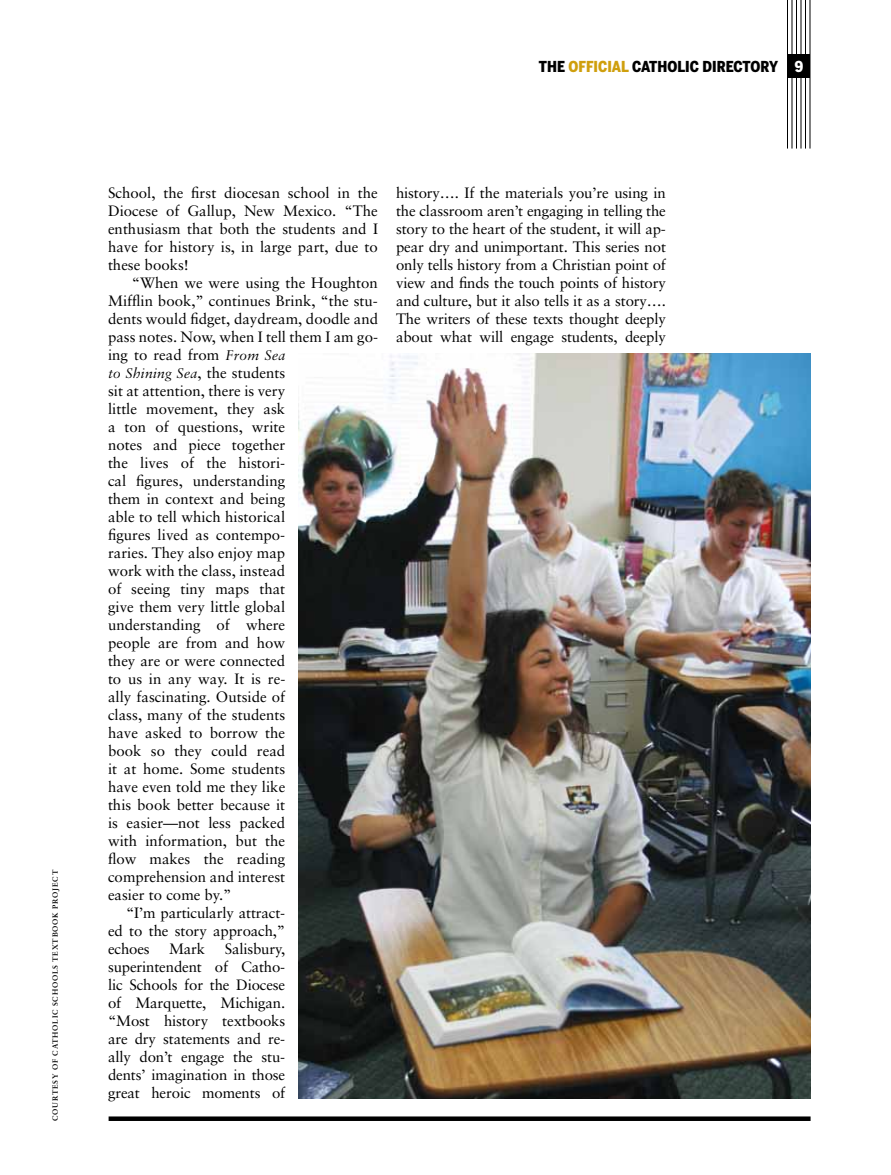
<style>
.page{position:relative;width:891px;height:1175px;background:#fff}
.page>*{position:absolute;margin:0;border:0;box-sizing:border-box;transform-origin:0 0}
.t1{font:15px/18px "Sabon";letter-spacing:-.005em;color:#000;text-align:justify}
.t2{font:900 15px "Benton Sans Cond";color:#000}
.t3{font:italic 15px "M Sabon";color:#000}
.t4{font:700 7.5px "Sabon";letter-spacing:.1em;color:#000}
.s1{color:#cf9f0d}
.s2{color:#fff}
.s3{font-family:"M Sabon";font-style:italic}
.s4{font-family:"Sabon";font-style:normal}
</style>
<div class="page">
<hr style="left:787px;top:0;width:1px;height:148px;background:#000">
<hr style="left:792px;top:0;width:1px;height:148px;background:#000">
<hr style="left:796px;top:0;width:1px;height:148px;background:#000">
<hr style="left:801px;top:0;width:1px;height:148px;background:#000">
<hr style="left:805px;top:0;width:1px;height:148px;background:#000">
<hr style="left:810px;top:0;width:1px;height:148px;background:#000">
<div style="left:787px;top:54px;width:23px;height:24px;background:#000"></div>
<svg style="left:109px;top:1116px;width:702px;height:4px;background:#1e1e1e"></svg>
<img style="left:299px;top:353px;width:512px;height:745px">
<p class="t4" style="left:51px;top:1120px;width:252px;rotate:-90deg">Courtesy of Catholic Schools Textbook Project</p>
<p class="t2" style="left:539px;top:57px;width:266px">THE <span class="s1">OFFICIAL</span> CATHOLIC DIRECTORY <span class="s2">9</span></p>
<p class="t1" style="left:108px;top:184px;width:271px">School, the first diocesan school in the Diocese of Gallup, New Mexico. “The enthusiasm that both the students and I have for history is, in large part, due to these books!</p>
<p class="t1" style="left:108px;top:274px;width:272px;text-indent:24px">“When we were using the Houghton Mifflin book,” continues Brink, “the stu&shy;dents would fidget, daydream, doodle and pass notes. Now, when I tell them I am go&shy;ing to read from <span class="s3">From Sea</span></p>
<p class="t3" style="left:108px;top:365px;width:179px">to Shining Sea<span class="s4">, the students</span></p>
<p class="t1" style="left:108px;top:382px;width:179px">sit at attention, there is very little movement, they ask a ton of questions, write notes and piece together the lives of the histori&shy;cal figures, understanding them in context and being able to tell which historical figures lived as contempo&shy;raries. They also enjoy map work with the class, instead of seeing tiny maps that give them very little global understanding of where people are from and how they are or were connected to us in any way. It is re&shy;ally fascinating. Outside of class, many of the students have asked to borrow the book so they could read it at home. Some students have even told me they like this book better because it is easier—not less packed with information, but the flow makes the reading comprehension and interest easier to come by.”</p>
<p class="t1" style="left:108px;top:904px;width:179px;text-indent:18px">“I’m particularly attract&shy;ed to the story approach,” echoes</p>
<p class="t1" style="left:108px;top:940px;width:179px;text-indent:117px">Salisbury, superintendent of Catho&shy;lic Schools for the Diocese of Marquette, Michigan. “Most history textbooks are dry statements and re&shy;ally don’t engage the stu&shy;dents’ imagination in those great heroic moments of</p>
<p class="t1" style="left:169px;top:940px;width:38px">Mark</p>
<p class="t1" style="left:396px;top:184px;width:272px">history…. If the materials you’re using in the classroom aren’t engaging in telling the story to the heart of the student, it will ap&shy;pear dry and unimportant. This series not only tells history from a Christian point of view and finds the touch points of history and culture, but it also tells it as a story….<br>The writers of these texts thought deeply about what will engage students, deeply</p>
</div>
